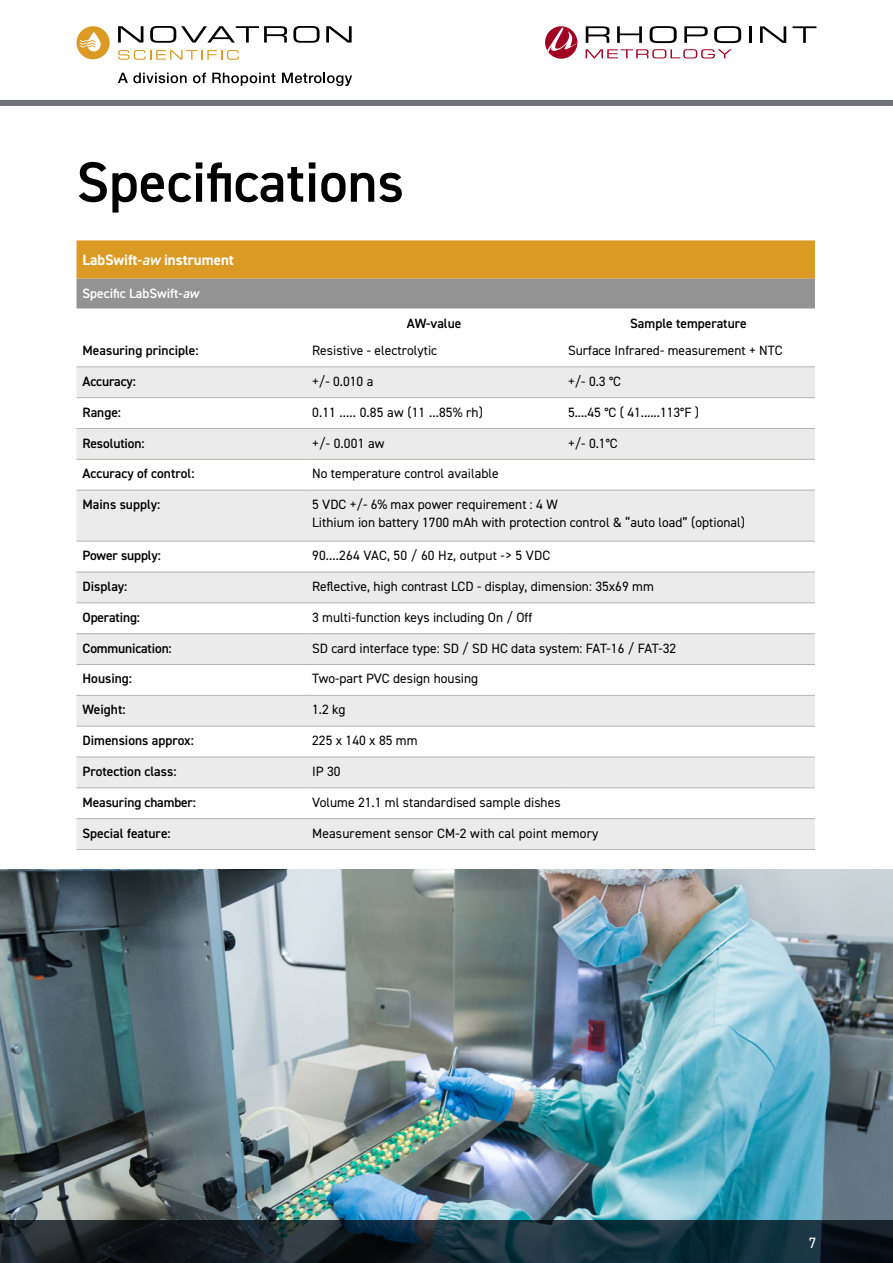
<style>
.page{position:relative;width:893px;height:1263px;background:#fff}
.page>*{position:absolute;margin:0;border:0;box-sizing:border-box;transform-origin:0 0}
.t1{font:600 57px "DIN2014";color:#000}
.t2{font:700 15px "DIN2014";color:#fff}
.t3{font:15px "DIN2014";color:#fff}
.t4{font:13.5px/18px "DIN2014";color:#000}
.t5{font:600 13.5px "DIN2014";color:#000}
.t6{font:600 13.5px "DIN2014";color:#fff}
.s1{font-weight:600;font-style:italic}
.s2{font-style:italic}
</style>
<div class="page">
<div style="left:0;top:100px;width:893px;height:6px;background:#70737a"></div>
<svg style="left:586px;top:26px;width:23px;height:17px"></svg>
<svg style="left:617px;top:26px;width:25px;height:17px"></svg>
<svg style="left:650px;top:26px;width:27px;height:17px"></svg>
<svg style="left:684px;top:26px;width:24px;height:17px"></svg>
<svg style="left:714px;top:26px;width:27px;height:17px"></svg>
<hr style="left:749px;top:26px;width:3px;height:17px;background:#000">
<svg style="left:760px;top:26px;width:26px;height:17px"></svg>
<svg style="left:792px;top:26px;width:24px;height:17px"></svg>
<svg style="left:545px;top:26px;width:32px;height:33px"></svg>
<svg style="left:547px;top:28px;width:29px;height:24px"></svg>
<svg style="left:586px;top:49px;width:146px;height:9px"></svg>
<svg style="left:118px;top:26px;width:25px;height:17px"></svg>
<svg style="left:150px;top:26px;width:137px;height:17px"></svg>
<svg style="left:293px;top:26px;width:26px;height:17px"></svg>
<svg style="left:326px;top:26px;width:26px;height:17px"></svg>
<svg style="left:118px;top:50px;width:121px;height:10px"></svg>
<div style="left:77px;top:26px;width:33px;height:33px;background:#da9a23;border-radius:50%"></div>
<svg style="left:80px;top:32px;width:21px;height:19px"></svg>
<svg style="left:118px;top:73px;width:69px;height:10px"></svg>
<svg style="left:193px;top:73px;width:13px;height:10px"></svg>
<svg style="left:212px;top:73px;width:63px;height:13px"></svg>
<svg style="left:282px;top:73px;width:70px;height:13px"></svg>
<svg style="left:77px;top:240px;width:738px;height:68px;background:#bb9755"></svg>
<svg style="left:77px;top:367px;width:738px;height:482px;fill:#ebebeb"></svg>
<div style="left:77px;top:696px;width:738px;height:30px;background:#ebebeb"></div>
<hr style="left:77px;top:366px;width:229px;height:1px;background:#b6b3b1">
<hr style="left:306px;top:366px;width:256px;height:1px;background:#b6b3b1">
<hr style="left:562px;top:366px;width:253px;height:1px;background:#b6b3b1">
<hr style="left:77px;top:397px;width:229px;height:1px;background:#b6b3b1">
<hr style="left:306px;top:397px;width:256px;height:1px;background:#b6b3b1">
<hr style="left:562px;top:397px;width:253px;height:1px;background:#b6b3b1">
<hr style="left:77px;top:428px;width:229px;height:1px;background:#b6b3b1">
<hr style="left:306px;top:428px;width:256px;height:1px;background:#b6b3b1">
<hr style="left:562px;top:428px;width:253px;height:1px;background:#b6b3b1">
<hr style="left:77px;top:459px;width:229px;height:1px;background:#b6b3b1">
<hr style="left:306px;top:459px;width:256px;height:1px;background:#b6b3b1">
<hr style="left:562px;top:459px;width:253px;height:1px;background:#b6b3b1">
<hr style="left:77px;top:490px;width:229px;height:1px;background:#b6b3b1">
<hr style="left:306px;top:490px;width:256px;height:1px;background:#b6b3b1">
<hr style="left:562px;top:490px;width:253px;height:1px;background:#b6b3b1">
<hr style="left:77px;top:541px;width:229px;height:1px;background:#b6b3b1">
<hr style="left:306px;top:541px;width:256px;height:1px;background:#b6b3b1">
<hr style="left:562px;top:541px;width:253px;height:1px;background:#b6b3b1">
<hr style="left:77px;top:572px;width:229px;height:1px;background:#b6b3b1">
<hr style="left:306px;top:572px;width:256px;height:1px;background:#b6b3b1">
<hr style="left:562px;top:572px;width:253px;height:1px;background:#b6b3b1">
<hr style="left:77px;top:602px;width:229px;height:1px;background:#b6b3b1">
<hr style="left:306px;top:602px;width:256px;height:1px;background:#b6b3b1">
<hr style="left:562px;top:602px;width:253px;height:1px;background:#b6b3b1">
<hr style="left:77px;top:633px;width:229px;height:1px;background:#b6b3b1">
<hr style="left:306px;top:633px;width:256px;height:1px;background:#b6b3b1">
<hr style="left:562px;top:633px;width:253px;height:1px;background:#b6b3b1">
<hr style="left:77px;top:664px;width:229px;height:1px;background:#b6b3b1">
<hr style="left:306px;top:664px;width:256px;height:1px;background:#b6b3b1">
<hr style="left:562px;top:664px;width:253px;height:1px;background:#b6b3b1">
<hr style="left:77px;top:695px;width:229px;height:1px;background:#b6b3b1">
<hr style="left:306px;top:695px;width:256px;height:1px;background:#b6b3b1">
<hr style="left:562px;top:695px;width:253px;height:1px;background:#b6b3b1">
<hr style="left:77px;top:726px;width:229px;height:1px;background:#b6b3b1">
<hr style="left:306px;top:726px;width:256px;height:1px;background:#b6b3b1">
<hr style="left:562px;top:726px;width:253px;height:1px;background:#b6b3b1">
<hr style="left:77px;top:757px;width:229px;height:1px;background:#b6b3b1">
<hr style="left:306px;top:757px;width:256px;height:1px;background:#b6b3b1">
<hr style="left:562px;top:757px;width:253px;height:1px;background:#b6b3b1">
<hr style="left:77px;top:787px;width:229px;height:1px;background:#b6b3b1">
<hr style="left:306px;top:787px;width:256px;height:1px;background:#b6b3b1">
<hr style="left:562px;top:787px;width:253px;height:1px;background:#b6b3b1">
<hr style="left:77px;top:818px;width:229px;height:1px;background:#b6b3b1">
<hr style="left:306px;top:818px;width:256px;height:1px;background:#b6b3b1">
<hr style="left:562px;top:818px;width:253px;height:1px;background:#b6b3b1">
<hr style="left:77px;top:849px;width:229px;height:1px;background:#b6b3b1">
<hr style="left:306px;top:849px;width:256px;height:1px;background:#b6b3b1">
<hr style="left:562px;top:849px;width:253px;height:1px;background:#b6b3b1">
<img style="left:0;top:870px;width:893px;height:350px">
<svg style="left:0;top:1220px;width:893px;height:43px;background:#15262e"></svg>
<h1 class="t1" style="left:77px;top:155px;width:329px">Specifications</h1>
<p class="t2" style="left:83px;top:255px;width:153px">LabSwift-<span class="s1">aw</span> instrument</p>
<p class="t6" style="left:83px;top:287px;width:118px">Specific LabSwift-<span class="s2">aw</span></p>
<p class="t5" style="left:407px;top:317px;width:56px">AW-value</p>
<p class="t5" style="left:630px;top:317px;width:118px">Sample temperature</p>
<p class="t5" style="left:83px;top:344px;width:118px">Measuring principle:</p>
<p class="t4" style="left:312px;top:342px;width:127px">Resistive - electrolytic</p>
<p class="t4" style="left:568px;top:342px;width:216px">Surface Infrared- measurement + NTC</p>
<p class="t5" style="left:83px;top:375px;width:55px">Accuracy:</p>
<p class="t4" style="left:312px;top:373px;width:63px">+/- 0.010 a</p>
<p class="t4" style="left:568px;top:373px;width:55px">+/- 0.3 °C</p>
<p class="t5" style="left:83px;top:406px;width:40px">Range:</p>
<p class="t4" style="left:312px;top:403px;width:172px">0.11 ..... 0.85 aw (11 ...85% rh)</p>
<p class="t4" style="left:568px;top:403px;width:133px">5....45 °C ( 41......113°F )</p>
<p class="t5" style="left:83px;top:436px;width:63px">Resolution:</p>
<p class="t4" style="left:312px;top:434px;width:74px">+/- 0.001 aw</p>
<p class="t4" style="left:568px;top:434px;width:51px">+/- 0.1°C</p>
<p class="t5" style="left:83px;top:467px;width:113px">Accuracy of control:</p>
<p class="t4" style="left:312px;top:465px;width:188px">No temperature control available</p>
<p class="t5" style="left:83px;top:498px;width:79px">Mains supply:</p>
<p class="t4" style="left:312px;top:496px;width:434px">5 VDC +/- 6% max power requirement : 4 W<br>Lithium ion battery 1700 mAh with protection control &amp; “auto load” (optional)</p>
<p class="t5" style="left:83px;top:549px;width:80px">Power supply:</p>
<p class="t4" style="left:312px;top:547px;width:240px">90....264 VAC, 50 / 60 Hz, output -&gt; 5 VDC</p>
<p class="t5" style="left:83px;top:580px;width:46px">Display:</p>
<p class="t4" style="left:312px;top:578px;width:343px">Reflective, high contrast LCD - display, dimension: 35x69 mm</p>
<p class="t5" style="left:83px;top:611px;width:59px">Operating:</p>
<p class="t4" style="left:312px;top:609px;width:222px">3 multi-function keys including On / Off</p>
<p class="t5" style="left:83px;top:642px;width:91px">Communication:</p>
<p class="t4" style="left:312px;top:639px;width:366px">SD card interface type: SD / SD HC data system: FAT-16 / FAT-32</p>
<p class="t5" style="left:83px;top:672px;width:51px">Housing:</p>
<p class="t4" style="left:312px;top:670px;width:168px">Two-part PVC design housing</p>
<p class="t5" style="left:83px;top:703px;width:45px">Weight:</p>
<p class="t4" style="left:312px;top:701px;width:35px">1.2 kg</p>
<p class="t5" style="left:83px;top:734px;width:113px">Dimensions approx:</p>
<p class="t4" style="left:312px;top:732px;width:107px">225 x 140 x 85 mm</p>
<p class="t5" style="left:83px;top:765px;width:96px">Protection class:</p>
<p class="t4" style="left:312px;top:763px;width:30px">IP 30</p>
<p class="t5" style="left:83px;top:796px;width:115px">Measuring chamber:</p>
<p class="t4" style="left:312px;top:794px;width:250px">Volume 21.1 ml standardised sample dishes</p>
<p class="t5" style="left:83px;top:827px;width:90px">Special feature:</p>
<p class="t4" style="left:312px;top:824px;width:288px">Measurement sensor CM-2 with cal point memory</p>
<p class="t3" style="left:809px;top:1236px;width:9px">7</p>
</div>
